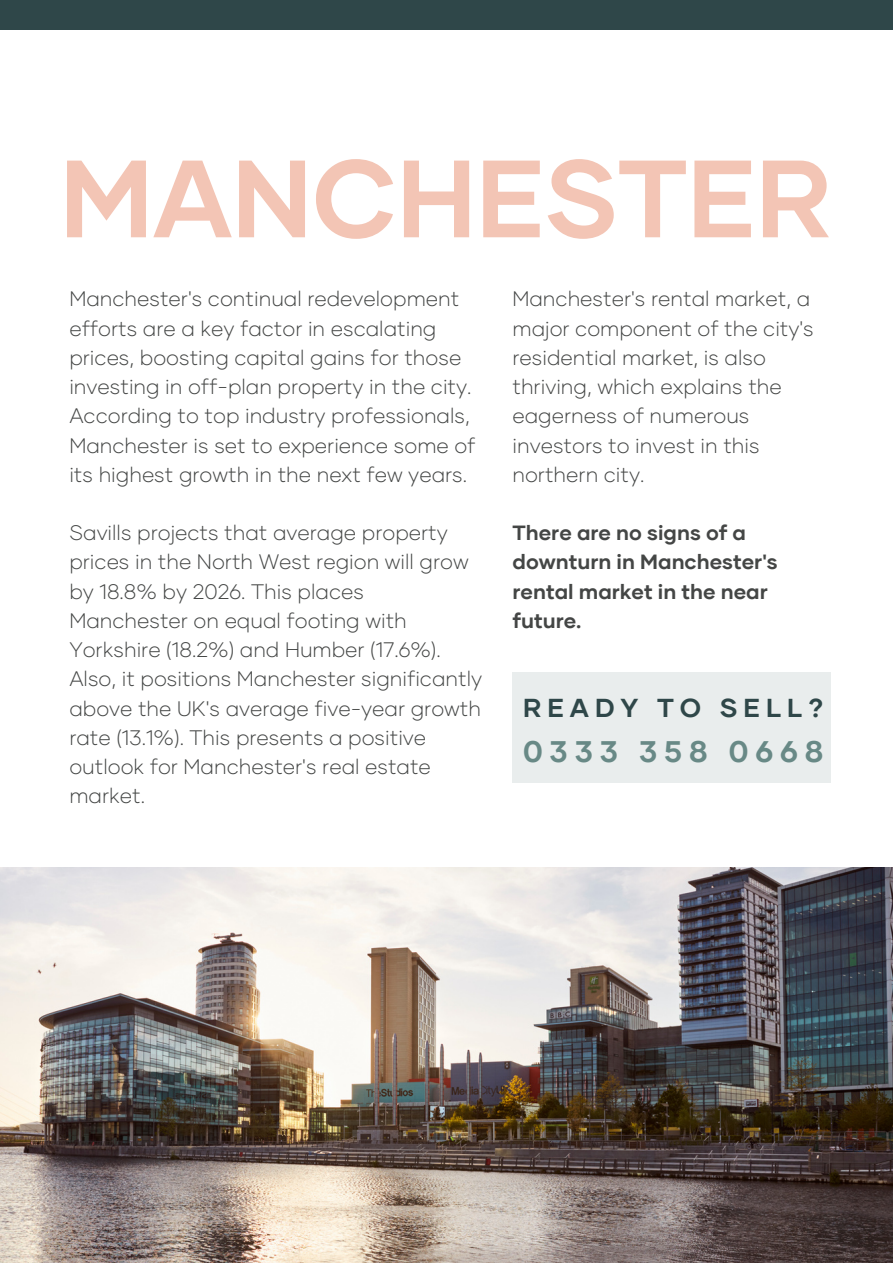
<style>
.page{position:relative;width:893px;height:1264px;background:#fff}
.page>*{position:absolute;margin:0;border:0;box-sizing:border-box;transform-origin:0 0}
.t1{font:700 109.5px "Gilmer";color:#f3c5b5}
.t2{font:700 30.3px "Gilmer";letter-spacing:.23em;color:#688986}
.t3{font:700 26.4px "Gilmer";letter-spacing:.23em;color:#2f4749}
.t4{font:300 21px/29.2px "Gilmer";color:#444645}
.t5{font:700 21px/29.2px "Gilmer";color:#444645}
</style>
<div class="page">
<div style="left:0;top:0;width:892px;height:29px;background:#2f4749"></div>
<img style="left:0;top:867px;width:892px;height:395px">
<div style="left:512px;top:672px;width:318px;height:110px;background:#e9eded"></div>
<p class="t1" style="left:60px;top:129px;width:773px">MANCHESTER</p>
<p class="t4" style="left:69px;top:283px;width:407px">Manchester's continual redevelopment efforts are a key factor in escalating prices, boosting capital gains for those investing in off-plan property in the city.<br>According to top industry professionals, Manchester is set to experience some of its highest growth in the next few years.</p>
<p class="t4" style="left:69px;top:517px;width:414px">Savills projects that average property prices in the North West region will grow by 18.8% by 2026. This places Manchester on equal footing with Yorkshire (18.2%) and Humber (17.6%).<br>Also, it positions Manchester significantly above the UK's average five-year growth rate (13.1%). This presents a positive outlook for Manchester's real estate market.</p>
<p class="t4" style="left:512px;top:283px;width:303px">Manchester's rental market, a major component of the city's residential market, is also thriving, which explains the eagerness of numerous investors to invest in this northern city.</p>
<p class="t5" style="left:512px;top:517px;width:267px">There are no signs of a downturn in Manchester's rental market in the near future.</p>
<p class="t3" style="left:523px;top:690px;width:302px">READY TO SELL?</p>
<p class="t2" style="left:523px;top:732px;width:302px">0333 358 0668</p>
</div>
